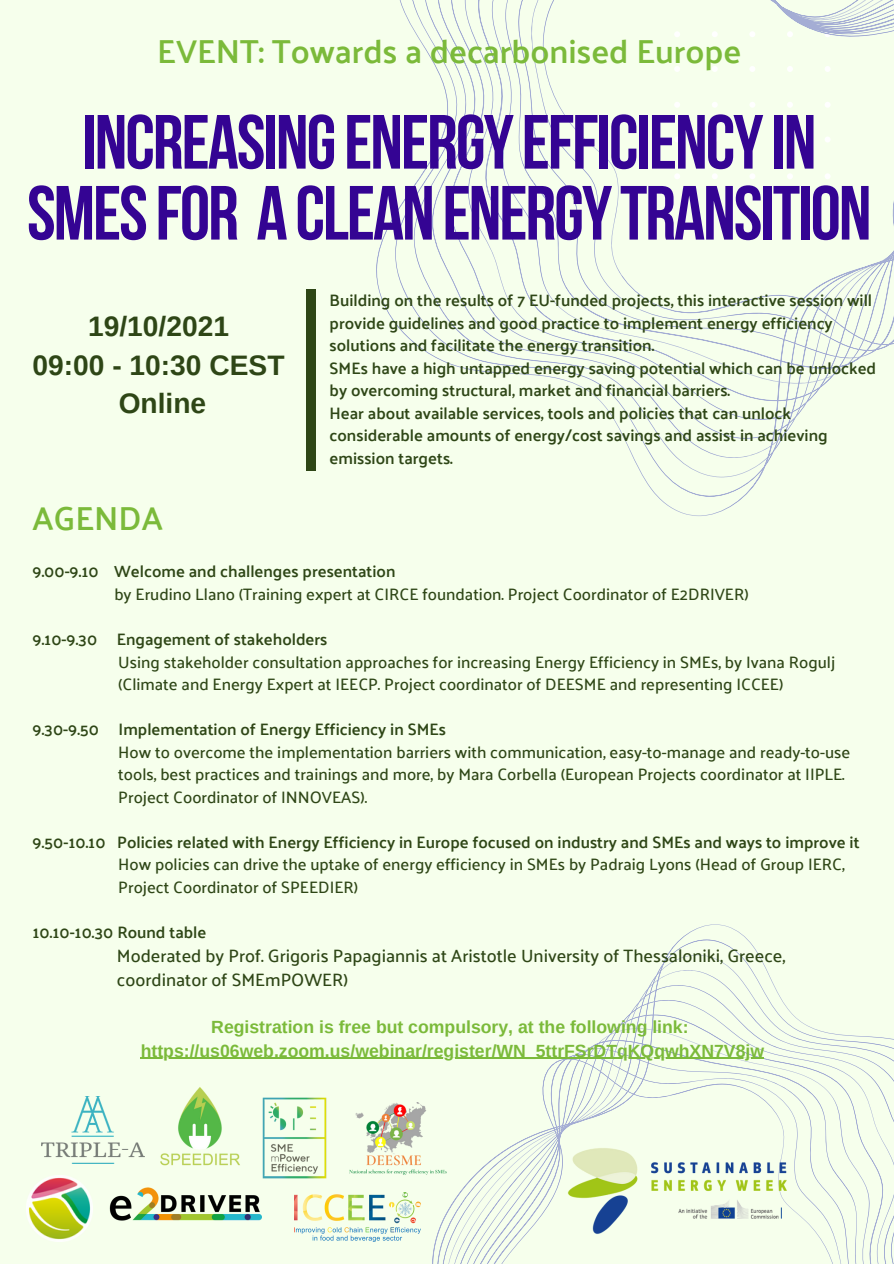
<style>
.page{position:relative;width:894px;height:1264px;background:#fff}
.page>*{position:absolute;margin:0;border:0;box-sizing:border-box;transform-origin:0 0}
.t1{font:700 76.5px/70.9px "Bebas Neue";letter-spacing:-.025em;color:#340493;text-align:center}
.t2{font:600 33.15px "Palanquin";color:#7bba3a}
.t3{font:700 28.2px "Arimo";color:#2e4616}
.t4{font:500 17.85px "Palanquin";color:#2e4616}
.t5{font:700 17.7px "Arimo";color:#7bba3a}
.t6{font:600 16.5px/22.5px "Palanquin";color:#2e4616}
.t7{font:500 16.5px "Palanquin";color:#2e4616}
</style>
<div class="page">
<div style="left:0;top:0;width:893px;height:1263px;background:#f6ffec"></div>
<div style="left:307px;top:290px;width:9px;height:181px;background:#2e4616"></div>
<svg style="left:376px;top:0;width:517px;height:516px"></svg>
<svg style="left:431px;top:924px;width:462px;height:339px"></svg>
<img style="left:512px;top:1117px;width:381px;height:146px">
<img style="left:41px;top:1096px;width:103px;height:67px">
<img style="left:160px;top:1087px;width:80px;height:79px">
<img style="left:294px;top:1192px;width:126px;height:49px">
<img style="left:26px;top:1175px;width:67px;height:66px">
<img style="left:349px;top:1102px;width:100px;height:73px">
<img style="left:109px;top:1187px;width:152px;height:34px">
<img style="left:262px;top:1097px;width:65px;height:82px">
<hr style="left:141px;top:1057px;width:623px;height:1px;background:#7bba3a">
<p class="t2" style="left:157px;top:32px;width:585px">EVENT: Towards a decarbonised Europe</p>
<p class="t1" style="left:27px;top:114px;width:845px">INCREASINGENERGYEFFICIENCYIN<br>SMESFOR ACLEANENERGYTRANSITION</p>
<p class="t3" style="left:88px;top:311px;width:142px">19/10/2021</p>
<p class="t3" style="left:33px;top:349px;width:253px">09:00 - 10:30 CEST</p>
<p class="t3" style="left:119px;top:387px;width:89px">Online</p>
<p class="t2" style="left:33px;top:498px;width:132px">AGENDA</p>
<p class="t6" style="left:329px;top:289px;width:544px">Building on the results of 7 EU-funded projects, this interactive session will provide guidelines and good practice to implement energy efficiency solutions and facilitate the energy transition.</p>
<p class="t6" style="left:329px;top:356px;width:548px">SMEs have a high untapped energy saving potential which can be unlocked by overcoming structural, market and financial barriers.</p>
<p class="t6" style="left:329px;top:402px;width:499px">Hear about available services, tools and policies that can unlock considerable amounts of energy/cost savings and assist in achieving emission targets.</p>
<p class="t6" style="left:33px;top:560px;width:364px">9.00-9.10 Welcome and challenges presentation</p>
<p class="t7" style="left:114px;top:584px;width:635px">by Erudino Llano (Training expert at CIRCE foundation. Project Coordinator of E2DRIVER)</p>
<p class="t6" style="left:33px;top:628px;width:296px">9.10-9.30 Engagement of stakeholders</p>
<p class="t7" style="left:118px;top:652px;width:718px">Using stakeholder consultation approaches for increasing Energy Efficiency in SMEs, by Ivana Rogulj</p>
<p class="t7" style="left:118px;top:674px;width:666px">(Climate and Energy Expert at IEECP. Project coordinator of DEESME and representing ICCEE)</p>
<p class="t6" style="left:33px;top:718px;width:415px">9.30-9.50 Implementation of Energy Efficiency in SMEs</p>
<p class="t7" style="left:118px;top:742px;width:733px">How to overcome the implementation barriers with communication, easy-to-manage and ready-to-use</p>
<p class="t7" style="left:118px;top:764px;width:727px">tools, best practices and trainings and more, by Mara Corbella (European Projects coordinator at IIPLE.</p>
<p class="t7" style="left:118px;top:787px;width:250px">Project Coordinator of INNOVEAS).</p>
<p class="t6" style="left:33px;top:830px;width:828px">9.50-10.10 Policies related with Energy Efficiency in Europe focused on industry and SMEs and ways to improve it</p>
<p class="t7" style="left:118px;top:855px;width:727px">How policies can drive the uptake of energy efficiency in SMEs by Padraig Lyons (Head of Group IERC,</p>
<p class="t7" style="left:118px;top:877px;width:241px">Project Coordinator of SPEEDIER)</p>
<p class="t6" style="left:33px;top:920px;width:175px">10.10-10.30 Round table</p>
<p class="t4" style="left:117px;top:944px;width:669px">Moderated by Prof. Grigoris Papagiannis at Aristotle University of Thessaloniki, Greece,</p>
<p class="t4" style="left:117px;top:969px;width:232px">coordinator of SMEmPOWER)</p>
<p class="t5" style="left:211px;top:1017px;width:478px">Registration is free but compulsory, at the following link:</p>
<p class="t5" style="left:141px;top:1040px;width:624px">https://us06web.zoom.us/webinar/register/WN_5ttrFSrDTqKQqwhXN7V8jw</p>
</div>
